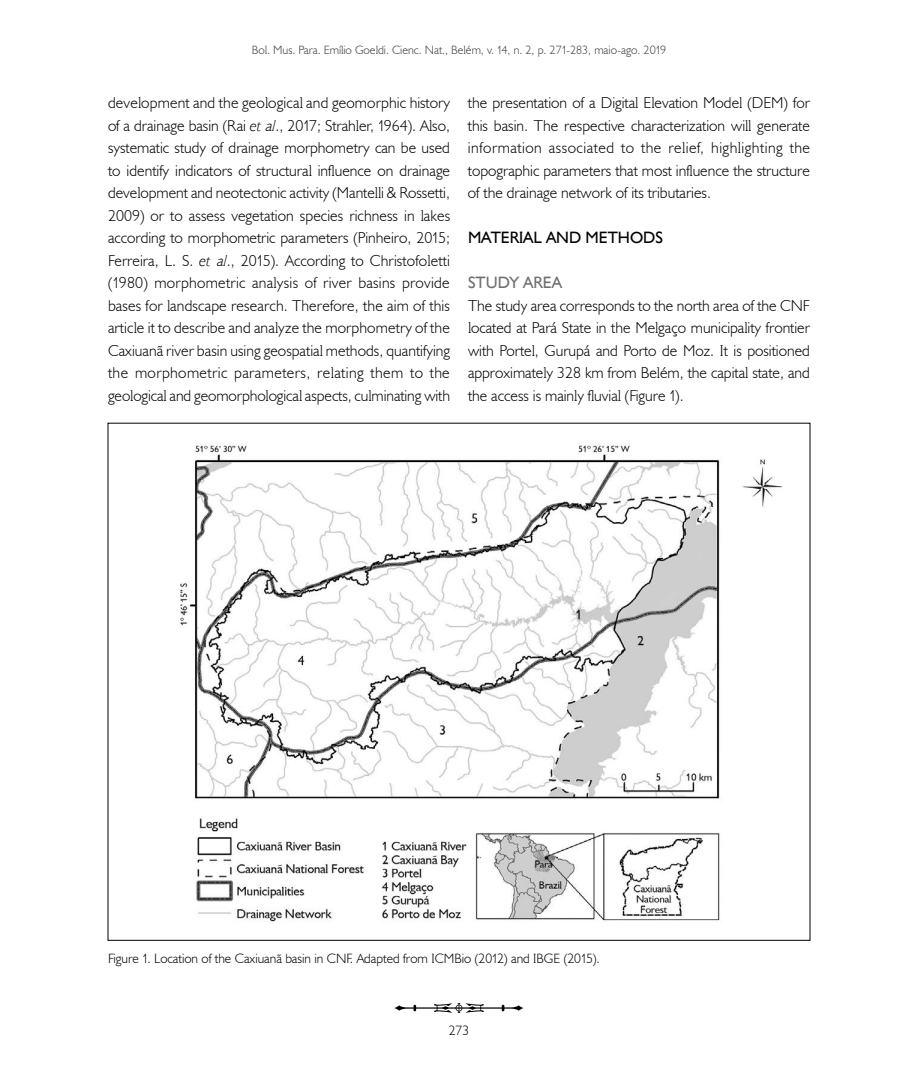
<style>
.page{position:relative;width:900px;height:1071px;background:#fff}
.page>*{position:absolute;margin:0;border:0;box-sizing:border-box;transform-origin:0 0}
.TÓPICOS{font:700 16.5px "MPEG";color:#000}
.TÓPICOS_SUB{font:700 16.5px "MPEG";color:#706f6f}
.CORPO_DO_ARTIGO{font:15.75px/22.5px "MPEG";color:#000;text-align:justify}
.CORPO_DO_ARTIGO_SEM{font:15.75px/22.5px "MPEG";color:#000;text-align:justify}
.LEGENDAS_FIGURAS{font:13.5px "MPEG";color:#000}
.t1{font:12px "MPEG";color:#3c3c3b}
.s1{font-style:italic}
</style>
<div class="page">
<svg style="left:394px;top:1003px;width:130px;height:10px"></svg>
<img style="left:180px;top:443px;width:603px;height:479px">
<p class="t1" style="left:252px;top:43px;width:416px">Bol. Mus. Para. Emílio Goeldi. Cienc. Nat., Belém, v. 14, n. 2, p. 271-283, maio-ago. 2019</p>
<p class="CORPO_DO_ARTIGO" style="left:108px;top:91px;width:344px">development and the geological and geomorphic history of a drainage basin (Rai <span class="s1">et al</span>., 2017; Strahler, 1964). Also, systematic study of drainage morphometry can be used to identify indicators of structural influence on drainage development and neotectonic activity (Mantelli &amp; Rossetti, 2009) or to assess vegetation species richness in lakes according to morphometric parameters (Pinheiro, 2015; Ferreira, L. S. <span class="s1">et al</span>., 2015). According to Christofoletti (1980) morphometric analysis of river basins provide bases for landscape research. Therefore, the aim of this article it to describe and analyze the morphometry of the Caxiuanã river basin using geospatial methods, quantifying the morphometric parameters, relating them to the geological and geomorphological aspects, culminating with</p>
<p class="CORPO_DO_ARTIGO" style="left:468px;top:91px;width:344px">the presentation of a Digital Elevation Model (DEM) for this basin. The respective characterization will generate information associated to the relief, highlighting the topographic parameters that most influence the structure of the drainage network of its tributaries.</p>
<p class="TÓPICOS" style="left:468px;top:227px;width:197px">MATERIAL AND METHODS</p>
<p class="TÓPICOS_SUB" style="left:468px;top:272px;width:95px">STUDY AREA</p>
<p class="CORPO_DO_ARTIGO_SEM" style="left:468px;top:294px;width:344px">The study area corresponds to the north area of the CNF located at Pará State in the Melgaço municipality frontier with Portel, Gurupá and Porto de Moz. It is positioned approximately 328 km from Belém, the capital state, and the access is mainly fluvial (Figure 1).</p>
<p class="LEGENDAS_FIGURAS" style="left:108px;top:950px;width:493px">Figure 1. Location of the Caxiuanã basin in CNF. Adapted from ICMBio (2012) and IBGE (2015).</p>
<p class="LEGENDAS_FIGURAS" style="left:449px;top:1022px;width:22px">273</p>
</div>
